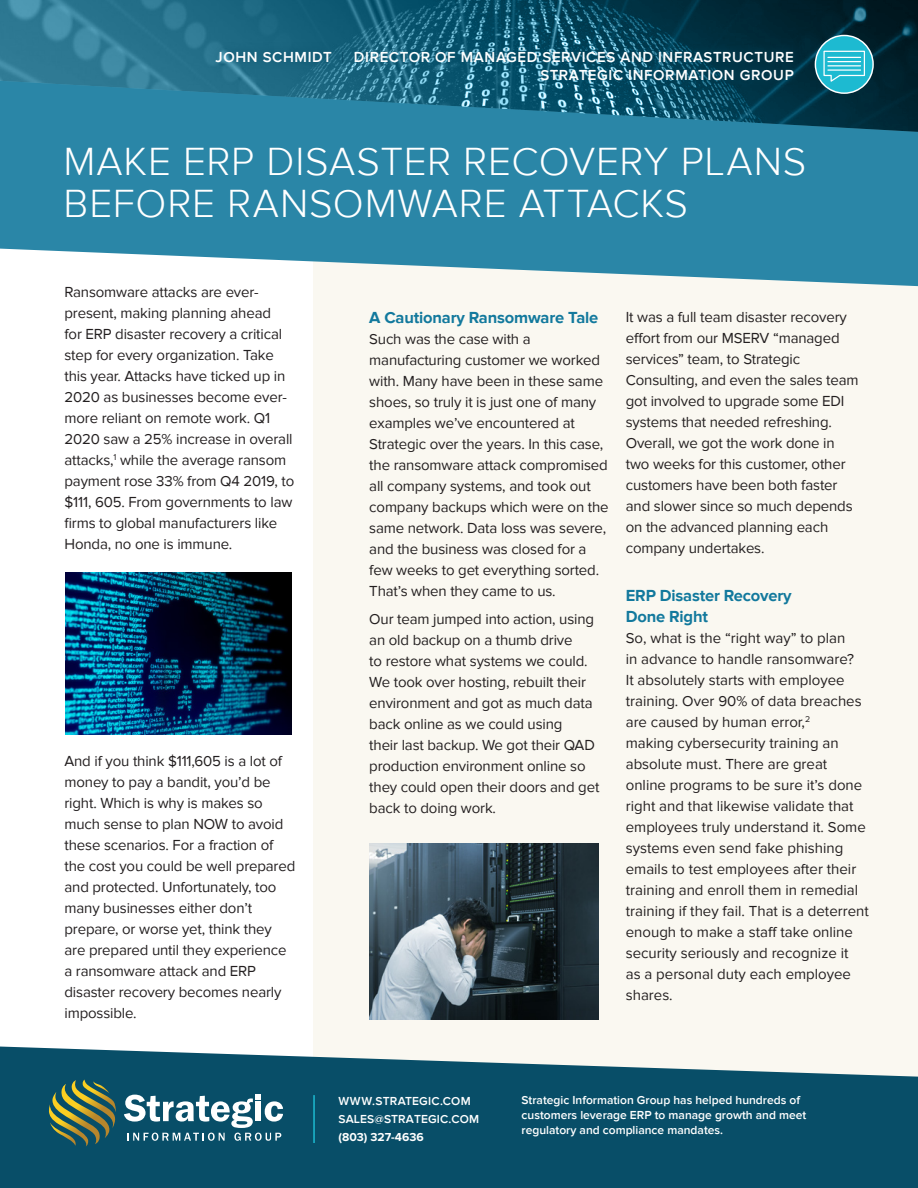
<style>
.page{position:relative;width:918px;height:1188px;background:#fff}
.page>*{position:absolute;margin:0;border:0;box-sizing:border-box;transform-origin:0 0}
.t1{font:300 40.5px/42px "Proxima Nova";letter-spacing:.02em;color:#fff}
.t2{font:700 16.5px/21px "Proxima Nova";letter-spacing:-.01em;color:#12799d}
.t3{font:15px/21px "Proxima Nova";letter-spacing:-.01em;color:#231f20}
.t4{font:600 15px/18px "Proxima Nova";letter-spacing:.04em;color:#fff;text-align:right}
.t5{font:600 12px/15px "Proxima Nova";color:#fff}
.t6{font:700 12px "Proxima Nova";color:#fff}
.s1{color:#084e68}
</style>
<div class="page">
<div style="left:313px;top:222px;width:605px;height:856px;background:#faf8f1"></div>
<svg style="left:0;top:1047px;width:918px;height:141px;background:#246278"></svg>
<svg style="left:49px;top:1080px;width:234px;height:66px;background:#447379"></svg>
<hr style="left:313px;top:1095px;width:2px;height:48px;background:#1dbad1">
<svg style="left:0;top:132px;width:918px;height:154px;background:#4394b0"></svg>
<img style="left:0;top:0;width:918px;height:132px">
<svg style="left:815px;top:35px;width:59px;height:59px;background:#3da6b7"></svg>
<div style="left:207px;top:41px;width:596px;height:48px;background:#084e68;opacity:.75"></div>
<img style="left:369px;top:843px;width:230px;height:176px">
<img style="left:65px;top:573px;width:226px;height:162px">
<p class="t4" style="left:216px;top:48px;width:580px">JOHN SCHMIDT <span class="s1">|</span> DIRECTOR OF MANAGED SERVICES AND INFRASTRUCTURE<br>STRATEGIC INFORMATION GROUP</p>
<h1 class="t1" style="left:64px;top:141px;width:744px">MAKE ERP DISASTER RECOVERY PLANS<br>BEFORE RANSOMWARE ATTACKS</h1>
<p class="t3" style="left:64px;top:282px;width:231px">Ransomware attacks are ever&shy;present, making planning ahead<br>for ERP disaster recovery a critical step for every organization. Take this year. Attacks have ticked up in<br>2020 as businesses become ever&shy;more reliant on remote work. Q1<br>2020 saw a 25% increase in overall attacks,<sup>1</sup> while the average ransom payment rose 33% from Q4 2019, to $111, 605. From governments to law firms to global manufacturers like<br>Honda, no one is immune.</p>
<p class="t3" style="left:64px;top:751px;width:232px">And if you think $111,605 is a lot of money to pay a bandit, you’d be right. Which is why is makes so much sense to plan NOW to avoid these scenarios. For a fraction of the cost you could be well prepared and protected. Unfortunately, too many businesses either don’t prepare, or worse yet, think they are prepared until they experience a ransomware attack and ERP disaster recovery becomes nearly impossible.</p>
<p class="t2" style="left:369px;top:307px;width:230px">A Cautionary Ransomware Tale</p>
<p class="t3" style="left:369px;top:329px;width:241px">Such was the case with a manufacturing customer we worked with. Many have been in these same shoes, so truly it is just one of many examples we’ve encountered at<br>Strategic over the years. In this case, the ransomware attack compromised all company systems, and took out company backups which were on the same network. Data loss was severe, and the business was closed for a few weeks to get everything sorted.<br>That’s when they came to us.</p>
<p class="t3" style="left:369px;top:608px;width:232px">Our team jumped into action, using an old backup on a thumb drive<br>to restore what systems we could.<br>We took over hosting, rebuilt their environment and got as much data back online as we could using<br>their last backup. We got their QAD production environment online so they could open their doors and get back to doing work.</p>
<p class="t3" style="left:626px;top:307px;width:234px">It was a full team disaster recovery effort from our MSERV “managed services” team, to Strategic<br>Consulting, and even the sales team got involved to upgrade some EDI systems that needed refreshing.<br>Overall, we got the work done in two weeks for this customer, other customers have been both faster and slower since so much depends on the advanced planning each company undertakes.</p>
<p class="t2" style="left:626px;top:585px;width:167px">ERP Disaster Recovery<br>Done Right</p>
<p class="t3" style="left:626px;top:628px;width:245px">So, what is the “right way” to plan<br>in advance to handle ransomware?<br>It absolutely starts with employee training. Over 90% of data breaches are caused by human error,<sup>2<br></sup>making cybersecurity training an absolute must. There are great online programs to be sure it’s done right and that likewise validate that employees truly understand it. Some systems even send fake phishing emails to test employees after their training and enroll them in remedial training if they fail. That is a deterrent enough to make a staff take online security seriously and recognize it<br>as a personal duty each employee shares.</p>
<p class="t5" style="left:339px;top:1092px;width:142px;line-height:18px">WWW.STRATEGIC.COM<br>SALES@STRATEGIC.COM</p>
<p class="t6" style="left:339px;top:1128px;width:87px">(803) 327-4636</p>
<p class="t5" style="left:522px;top:1093px;width:286px">Strategic Information Group has helped hundreds of customers leverage ERP to manage growth and meet regulatory and compliance mandates.</p>
</div>
